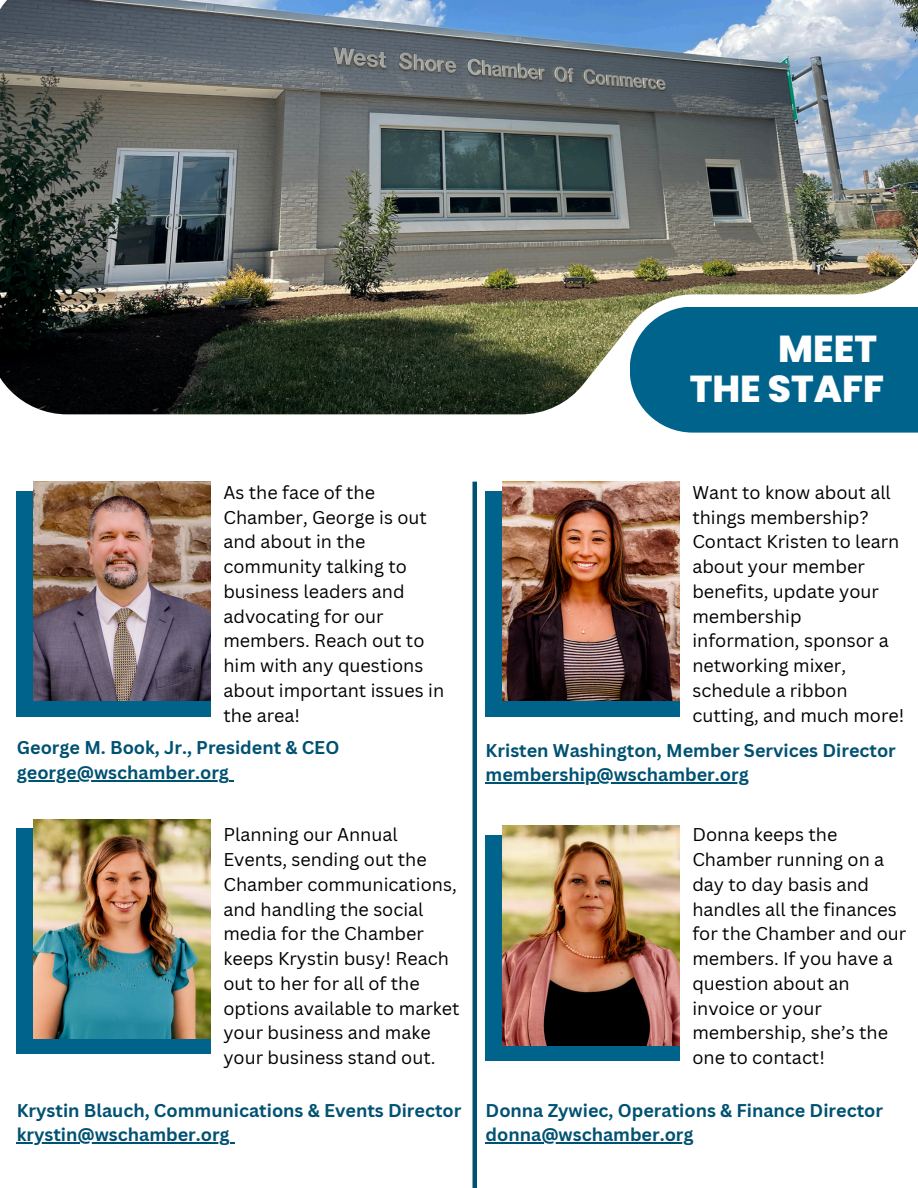
<style>
.page{position:relative;width:918px;height:1188px;background:#fff}
.page>*{position:absolute;margin:0;border:0;box-sizing:border-box;transform-origin:0 0}
.t1{font:800 37.5px/40.5px "Poppins";color:#fff;text-align:right}
.t2{font:18px/24.8px "Canva Sans";color:#000}
.t3{font:700 18px "Canva Sans";color:#005272}
</style>
<div class="page">
<div style="left:17px;top:491px;width:194px;height:225px;background:#00638c"></div>
<img style="left:33px;top:482px;width:178px;height:219px">
<img style="left:0;top:0;width:918px;height:414px">
<div style="left:630px;top:307px;width:288px;height:126px;background:#00638c"></div>
<div style="left:486px;top:491px;width:194px;height:225px;background:#00638c"></div>
<img style="left:502px;top:482px;width:178px;height:219px">
<div style="left:17px;top:829px;width:194px;height:225px;background:#00638c"></div>
<img style="left:33px;top:819px;width:178px;height:220px">
<hr style="left:17px;top:780px;width:212px;height:1px;background:#005272">
<hr style="left:17px;top:1142px;width:213px;height:2px;background:#005272">
<hr style="left:486px;top:783px;width:263px;height:1px;background:#005272">
<div style="left:486px;top:835px;width:194px;height:225px;background:#00638c"></div>
<img style="left:502px;top:826px;width:178px;height:219px">
<hr style="left:486px;top:1142px;width:208px;height:2px;background:#005272">
<div style="left:472px;top:482px;width:5px;height:706px;background:#005272"></div>
<h1 class="t1" style="left:690px;top:328px;width:196px">MEET<br>THE STAFF</h1>
<p class="t2" style="left:223px;top:480px;width:222px">As the face of the<br>Chamber, George is out and about in the community talking to business leaders and advocating for our members. Reach out to him with any questions about important issues in the area!</p>
<p class="t3" style="left:17px;top:735px;width:324px">George M. Book, Jr., President &amp; CEO</p>
<h2 class="t3" style="left:17px;top:760px;width:214px">george@wschamber.org</h2>
<p class="t2" style="left:223px;top:822px;width:238px">Planning our Annual<br>Events, sending out the<br>Chamber communications, and handling the social media for the Chamber keeps Krystin busy! Reach out to her for all of the options available to market your business and make your business stand out.</p>
<p class="t3" style="left:17px;top:1097px;width:446px">Krystin Blauch, Communications &amp; Events Director</p>
<p class="t3" style="left:17px;top:1122px;width:214px">krystin@wschamber.org</p>
<h2 class="t2" style="left:692px;top:480px;width:214px">Want to know about all things membership?<br>Contact Kristen to learn about your member benefits, update your membership information, sponsor a networking mixer, schedule a ribbon cutting, and much more!</h2>
<p class="t3" style="left:486px;top:738px;width:412px">Kristen Washington, Member Services Director</p>
<p class="t3" style="left:486px;top:762px;width:265px">membership@wschamber.org</p>
<h2 class="t2" style="left:692px;top:822px;width:216px">Donna keeps the<br>Chamber running on a day to day basis and handles all the finances for the Chamber and our members. If you have a question about an invoice or your membership, she’s the one to contact!</h2>
<p class="t3" style="left:486px;top:1097px;width:399px">Donna Zywiec, Operations &amp; Finance Director</p>
<p class="t3" style="left:486px;top:1122px;width:209px">donna@wschamber.org</p>
</div>
